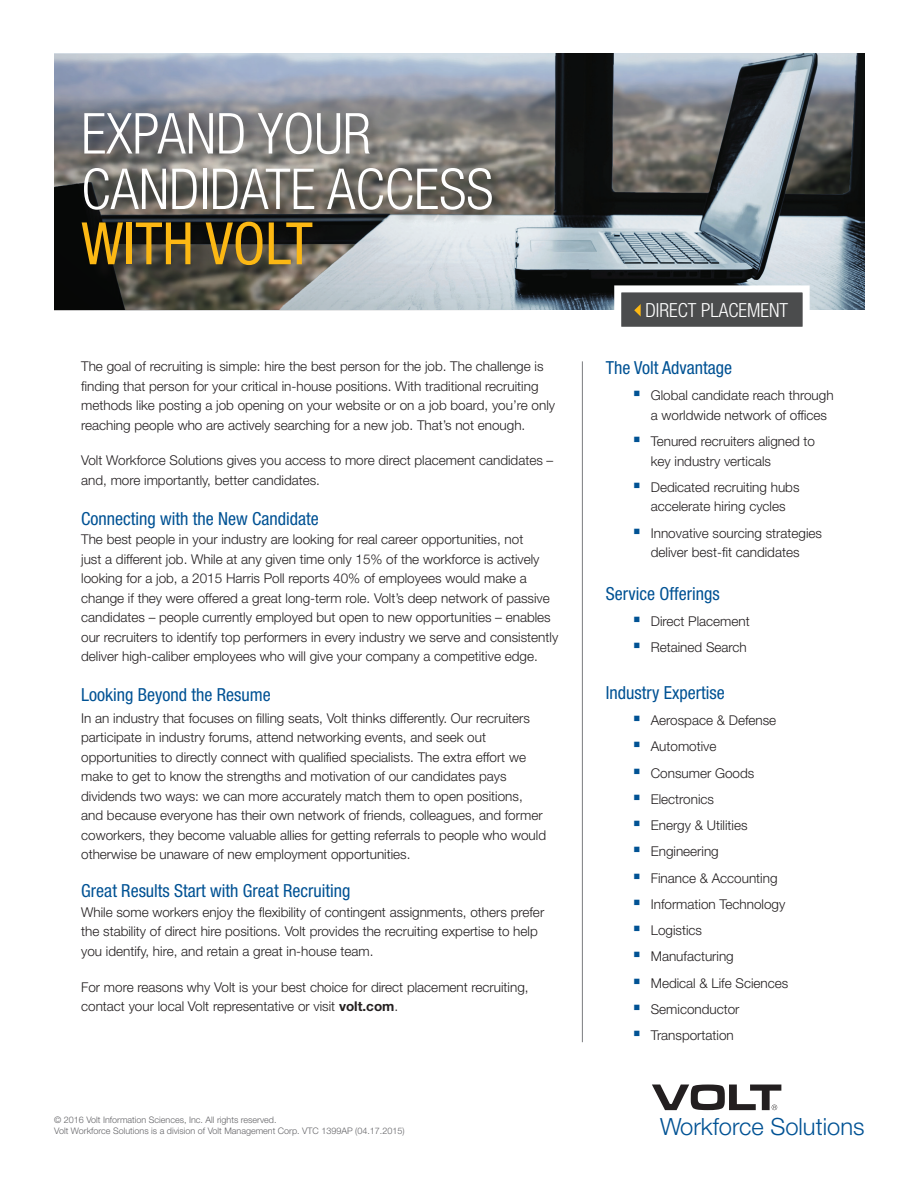
<style>
.page{position:relative;width:918px;height:1188px;background:#fff}
.page>*{position:absolute;margin:0;border:0;box-sizing:border-box;transform-origin:0 0}
.t1{font:condensed 58.5px "Helvetica Neue LT Std";color:#fcb814}
.t2{font:300 condensed 56.55px/55.5px "Helvetica Neue LT Std";color:#fff}
.t3{font:300 23.7px "Helvetica Neue LT Std";color:#005294}
.t4{font:300 condensed 19.5px "Helvetica Neue LT Std";color:#fff}
.t5{font:condensed 18px "Helvetica Neue LT Std";color:#005294}
.t6{font:300 13.5px/19.5px "Helvetica Neue LT Std";color:#231f20}
.t7{font:300 9px/10.8px "Helvetica Neue LT Std";color:#636366}
.s1{font-weight:700}
</style>
<div class="page">
<svg style="left:652px;top:1085px;width:129px;height:25px"></svg>
<svg style="left:54px;top:54px;width:810px;height:256px"></svg>
<div style="left:614px;top:285px;width:196px;height:49px;background:#4b4c4d;border:7px solid #fff"></div>
<svg style="left:634px;top:304px;width:7px;height:13px"></svg>
<hr style="left:582px;top:361px;width:1px;height:681px;background:#7a7c7f">
<div style="left:85px;top:224px;width:246px;height:59px;background:#231f20;opacity:.4"></div>
<div style="left:83px;top:111px;width:424px;height:113px;background:#231f20;opacity:.45"></div>
<h2 class="t2" style="left:81px;top:105px;width:414px">EXPAND YOUR<br>CANDIDATE ACCESS</h2>
<h1 class="t1" style="left:81px;top:210px;width:233px">WITH VOLT</h1>
<p class="t6" style="left:81px;top:356px;width:475px">The goal of recruiting is simple: hire the best person for the job. The challenge is finding that person for your critical in-house positions. With traditional recruiting methods like posting a job opening on your website or on a job board, you’re only reaching people who are actively searching for a new job. That’s not enough.</p>
<p class="t6" style="left:81px;top:451px;width:474px">Volt Workforce Solutions gives you access to more direct placement candidates – and, more importantly, better candidates.</p>
<h3 class="t5" style="left:81px;top:508px;width:239px">Connecting with the New Candidate</h3>
<p class="t6" style="left:81px;top:529px;width:479px">The best people in your industry are looking for real career opportunities, not<br>just a different job. While at any given time only 15% of the workforce is actively looking for a job, a 2015 Harris Poll reports 40% of employees would make a change if they were offered a great long-term role. Volt’s deep network of passive candidates – people currently employed but open to new opportunities – enables our recruiters to identify top performers in every industry we serve and consistently deliver high-caliber employees who will give your company a competitive edge.</p>
<h3 class="t5" style="left:81px;top:684px;width:191px">Looking Beyond the Resume</h3>
<p class="t6" style="left:81px;top:708px;width:466px">In an industry that focuses on filling seats, Volt thinks differently. Our recruiters participate in industry forums, attend networking events, and seek out opportunities to directly connect with qualified specialists. The extra effort we make to get to know the strengths and motivation of our candidates pays dividends two ways: we can more accurately match them to open positions, and because everyone has their own network of friends, colleagues, and former coworkers, they become valuable allies for getting referrals to people who would otherwise be unaware of new employment opportunities.</p>
<h3 class="t5" style="left:81px;top:881px;width:271px">Great Results Start with Great Recruiting</h3>
<p class="t6" style="left:81px;top:902px;width:465px">While some workers enjoy the flexibility of contingent assignments, others prefer the stability of direct hire positions. Volt provides the recruiting expertise to help you identify, hire, and retain a great in-house team.</p>
<p class="t6" style="left:81px;top:977px;width:449px">For more reasons why Volt is your best choice for direct placement recruiting, contact your local Volt representative or visit <span class="s1">volt.com</span>.</p>
<h3 class="t4" style="left:645px;top:298px;width:144px">DIRECT PLACEMENT</h3>
<h3 class="t5" style="left:606px;top:357px;width:128px">The Volt Advantage</h3>
<p class="t6" style="left:651px;top:386px;width:184px">Global candidate reach through a worldwide network of offices</p>
<p class="t6" style="left:651px;top:431px;width:166px">Tenured recruiters aligned to key industry verticals</p>
<p class="t6" style="left:651px;top:477px;width:150px">Dedicated recruiting hubs accelerate hiring cycles</p>
<p class="t6" style="left:651px;top:523px;width:173px">Innovative sourcing strategies deliver best-fit candidates</p>
<h3 class="t5" style="left:606px;top:583px;width:115px">Service Offerings</h3>
<p class="t6" style="left:651px;top:608px;width:101px;line-height:26.2px">Direct Placement<br>Retained Search</p>
<h3 class="t5" style="left:606px;top:682px;width:120px">Industry Expertise</h3>
<p class="t6" style="left:651px;top:707px;width:139px;line-height:26.2px">Aerospace &amp; Defense<br>Automotive<br>Consumer Goods<br>Electronics<br>Energy &amp; Utilities<br>Engineering<br>Finance &amp; Accounting<br>Information Technology<br>Logistics<br>Manufacturing<br>Medical &amp; Life Sciences<br>Semiconductor<br>Transportation</p>
<p class="t7" style="left:54px;top:1114px;width:352px">© 2016 Volt Information Sciences, Inc. All rights reserved.<br>Volt Workforce Solutions is a division of Volt Management Corp. VTC 1399AP (04.17.2015)</p>
<h3 class="t3" style="left:660px;top:1112px;width:206px">Workforce Solutions</h3>
</div>
